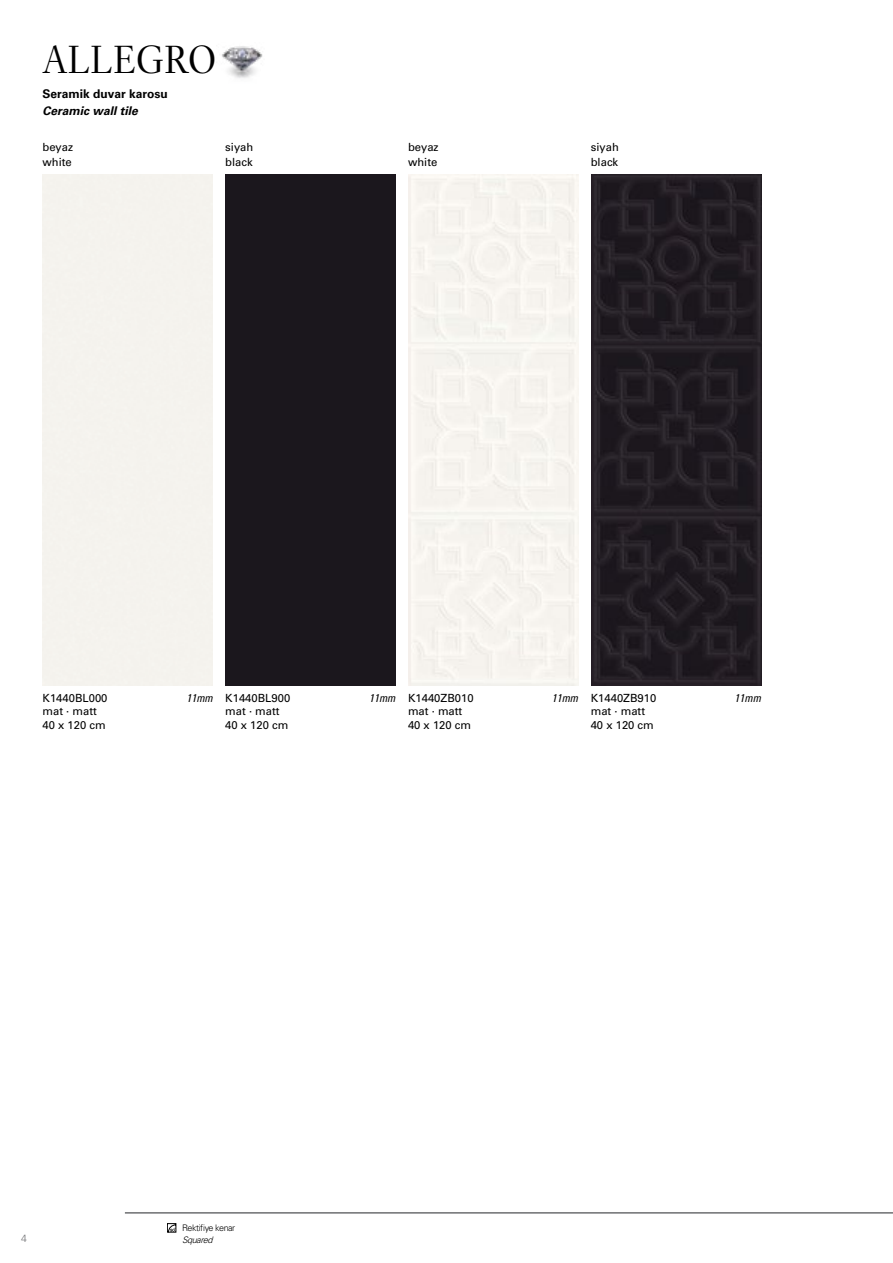
<style>
.page{position:relative;width:893px;height:1263px;background:#fff}
.page>*{position:absolute;margin:0;border:0;box-sizing:border-box;transform-origin:0 0}
.t1{font:39px "Villeroy Boch";color:#000}
.t2{font:700 12px "Univers";color:#000}
.t3{font:italic 700 12px "Univers LT Std";color:#000}
.t4{font:11.25px/15.8px "Univers LT Std";color:#000}
.t5{font:italic condensed 11.25px "Univers LT Std";color:#000}
.t6{font:300 10.5px "Univers CE";color:#6d6e71}
.t7{font:300 9px "Univers CE";letter-spacing:-.05em;color:#000}
.t8{font:italic 300 9px "Univers CE";color:#000}
</style>
<div class="page">
<div style="left:225px;top:175px;width:170px;height:510px;background:#1b171d"></div>
<img style="left:591px;top:175px;width:170px;height:510px">
<img style="left:222px;top:46px;width:41px;height:32px">
<svg style="left:167px;top:1223px;width:9px;height:9px"></svg>
<hr style="left:125px;top:1212px;width:768px;height:1px;background:#6d6e71">
<h1 class="t1" style="left:43px;top:34px;width:176px">ALLEGRO</h1>
<p class="t2" style="left:43px;top:87px;width:127px">Seramik duvar karosu</p>
<p class="t3" style="left:43px;top:103px;width:97px">Ceramic wall tile</p>
<p class="t4" style="left:43px;top:139px;width:32px">beyaz white</p>
<p class="t4" style="left:408px;top:139px;width:32px">beyaz white</p>
<p class="t4" style="left:225px;top:139px;width:30px">siyah black</p>
<p class="t4" style="left:591px;top:139px;width:30px">siyah black</p>
<p class="t4" style="left:43px;top:690px;width:67px">K1440BL000</p>
<p class="t5" style="left:186px;top:691px;width:28px">11mm</p>
<p class="t4" style="left:43px;top:704px;width:65px;line-height:13.5px">mat · matt<br>40 x 120 cm</p>
<p class="t4" style="left:225px;top:690px;width:67px">K1440BL900</p>
<p class="t5" style="left:369px;top:691px;width:28px">11mm</p>
<p class="t4" style="left:225px;top:704px;width:65px;line-height:13.5px">mat · matt<br>40 x 120 cm</p>
<p class="t4" style="left:408px;top:690px;width:67px">K1440ZB010</p>
<p class="t5" style="left:552px;top:691px;width:28px">11mm</p>
<p class="t4" style="left:408px;top:704px;width:65px;line-height:13.5px">mat · matt<br>40 x 120 cm</p>
<p class="t4" style="left:591px;top:690px;width:67px">K1440ZB910</p>
<p class="t5" style="left:735px;top:691px;width:28px">11mm</p>
<p class="t4" style="left:591px;top:704px;width:65px;line-height:13.5px">mat · matt<br>40 x 120 cm</p>
<p class="t7" style="left:182px;top:1223px;width:55px">Rektifiye kenar</p>
<p class="t6" style="left:21px;top:1232px;width:7px">4</p>
<p class="t8" style="left:182px;top:1235px;width:35px">Squared</p>
</div>
